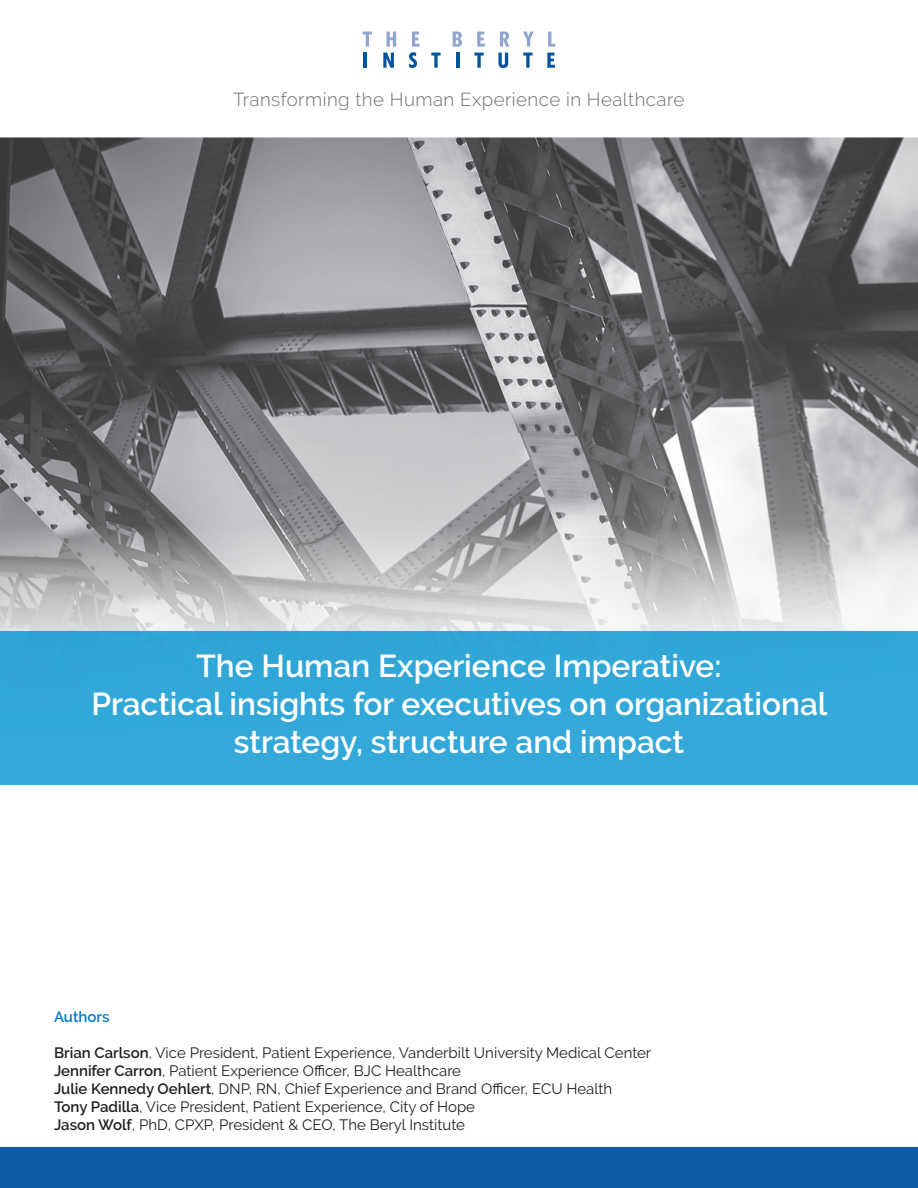
<style>
.page{position:relative;width:918px;height:1188px;background:#fff}
.page>*{position:absolute;margin:0;border:0;box-sizing:border-box;transform-origin:0 0}
.t1{font:600 31.65px/38px "Raleway";color:#fff;text-align:center}
.t2{font:300 18.75px "Raleway";letter-spacing:.025em;color:#6d6e71}
.t3{font:15px/18px "Raleway";color:#231f20}
.t4{font:600 15px "Raleway";color:#007cc2}
.s1{font-weight:600}
</style>
<div class="page">
<img style="left:0;top:137px;width:918px;height:494px">
<div style="left:0;top:1147px;width:918px;height:41px;background:#0e5aa4"></div>
<div style="left:0;top:631px;width:918px;height:153px;background:#32a8d9"></div>
<svg style="left:363px;top:32px;width:9px;height:15px"></svg>
<svg style="left:387px;top:32px;width:9px;height:15px"></svg>
<svg style="left:453px;top:32px;width:9px;height:15px"></svg>
<svg style="left:477px;top:32px;width:8px;height:15px"></svg>
<svg style="left:500px;top:32px;width:9px;height:15px"></svg>
<svg style="left:523px;top:32px;width:11px;height:15px"></svg>
<svg style="left:548px;top:32px;width:7px;height:15px"></svg>
<hr style="left:364px;top:53px;width:3px;height:15px;background:#01539e">
<svg style="left:383px;top:53px;width:11px;height:15px"></svg>
<svg style="left:409px;top:32px;width:10px;height:36px"></svg>
<svg style="left:431px;top:53px;width:10px;height:15px"></svg>
<hr style="left:456px;top:53px;width:3px;height:15px;background:#01539e">
<svg style="left:474px;top:53px;width:10px;height:15px"></svg>
<svg style="left:498px;top:53px;width:10px;height:15px"></svg>
<svg style="left:523px;top:53px;width:10px;height:15px"></svg>
<svg style="left:547px;top:53px;width:8px;height:15px"></svg>
<p class="t2" style="left:233px;top:92px;width:453px">Transforming the Human Experience in Healthcare</p>
<h1 class="t1" style="left:91px;top:650px;width:738px">The Human Experience Imperative:<br>Practical insights for executives on organizational strategy, structure and impact</h1>
<p class="t4" style="left:54px;top:1010px;width:57px">Authors</p>
<p class="t3" style="left:54px;top:1045px;width:599px"><span class="s1">Brian Carlson</span>, Vice President, Patient Experience, Vanderbilt University Medical Center <span class="s1">Jennifer Carron</span>, Patient Experience Officer, BJC Healthcare<br><span class="s1">Julie Kennedy Oehlert</span>, DNP, RN, Chief Experience and Brand Officer, ECU Health<br><span class="s1">Tony Padilla</span>, Vice President, Patient Experience, City of Hope<br><span class="s1">Jason Wolf</span>, PhD, CPXP, President &amp; CEO, The Beryl Institute</p>
</div>
